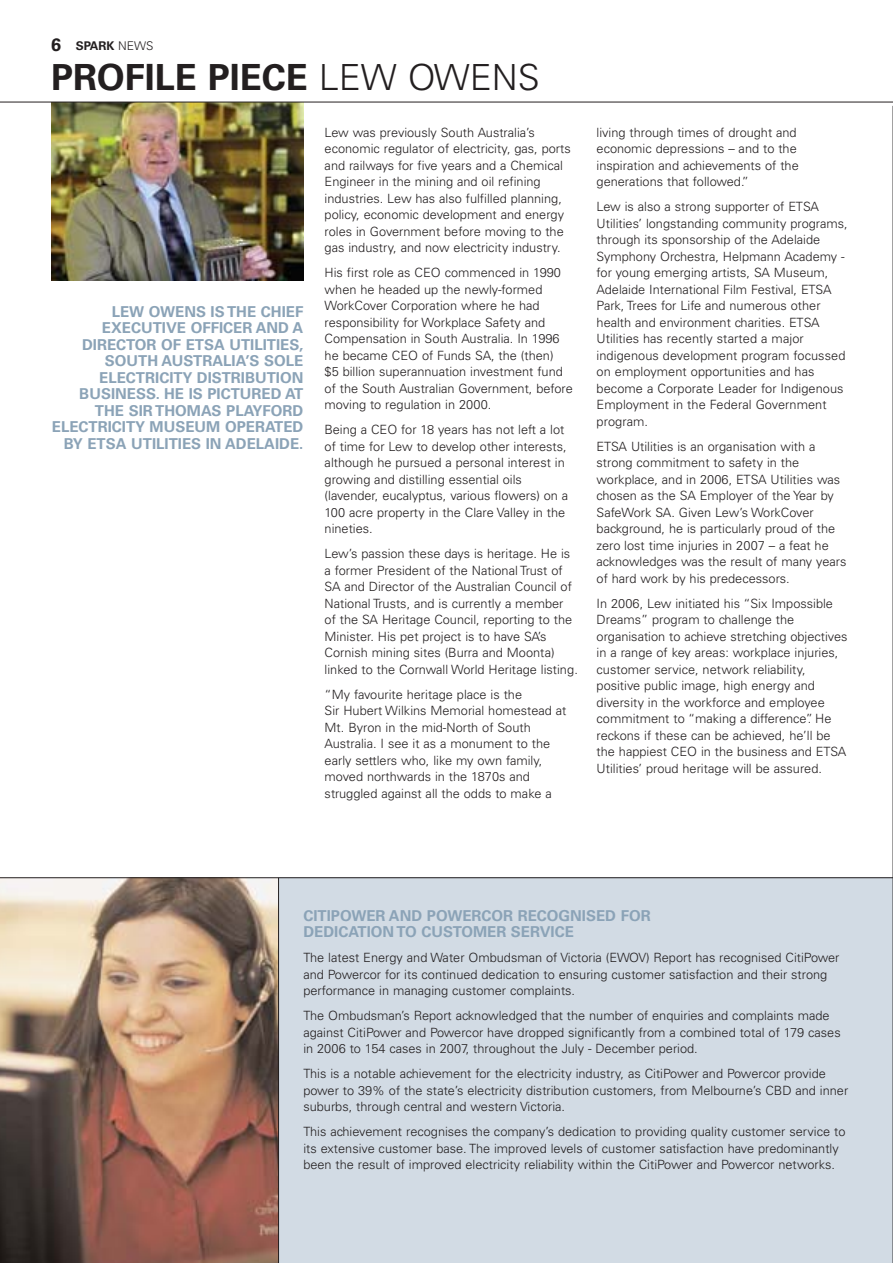
<style>
.page{position:relative;width:893px;height:1263px;background:#fff}
.page>*{position:absolute;margin:0;border:0;box-sizing:border-box;transform-origin:0 0}
.t1{font:700 36px "Univers";color:#231f20}
.t2{font:700 15px/16.5px "Univers";color:#8ba3b7;text-align:right}
.t3{font:300 12.75px/16.5px "Univers";color:#231f20}
.t4{font:700 12px "Univers";color:#231f20}
.s1{font-size:18px}
.s2{font-weight:300}
</style>
<div class="page">
<div style="left:278px;top:878px;width:615px;height:385px;background:#d2dbe4"></div>
<img style="left:51px;top:103px;width:252px;height:178px">
<img style="left:0;top:878px;width:278px;height:385px">
<hr style="left:0;top:102px;width:893px;height:1px;background:#231f20">
<hr style="left:278px;top:878px;width:1px;height:385px;background:#231f20">
<hr style="left:0;top:877px;width:893px;height:1px;background:#231f20">
<hr style="left:892px;top:106px;width:1px;height:1157px;background:#231f20">
<p class="t4" style="left:51px;top:41px;width:104px"><span class="s1">6</span> SPARK <span class="s2">NEWS</span></p>
<h1 class="t1" style="left:51px;top:64px;width:490px">PROFILE PIECE <span class="s2">LEW OWENS</span></h1>
<p class="t2" style="left:52px;top:305px;width:253px">LEW OWENS IS THE CHIEF<br>EXECUTIVE OFFICER AND A<br>DIRECTOR OF ETSA UTILITIES,<br>SOUTH AUSTRALIA’S SOLE<br>ELECTRICITY DISTRIBUTION<br>BUSINESS. HE IS PICTURED AT<br>THE SIR THOMAS PLAYFORD<br>ELECTRICITY MUSEUM OPERATED<br>BY ETSA UTILITIES IN ADELAIDE.</p>
<p class="t3" style="left:325px;top:125px;width:248px">Lew was previously South Australia’s economic regulator of electricity, gas, ports and railways for five years and a Chemical Engineer in the mining and oil refining industries. Lew has also fulfilled planning, policy, economic development and energy roles in Government before moving to the gas industry, and now electricity industry.</p>
<p class="t3" style="left:325px;top:266px;width:250px">His first role as CEO commenced in 1990 when he headed up the newly-formed WorkCover Corporation where he had responsibility for Workplace Safety and Compensation in South Australia. In 1996 he became CEO of Funds SA, the (then)<br>$5 billion superannuation investment fund of the South Australian Government, before moving to regulation in 2000.</p>
<p class="t3" style="left:325px;top:423px;width:245px">Being a CEO for 18 years has not left a lot of time for Lew to develop other interests, although he pursued a personal interest in growing and distilling essential oils (lavender, eucalyptus, various flowers) on a 100 acre property in the Clare Valley in the nineties.</p>
<p class="t3" style="left:325px;top:547px;width:255px">Lew’s passion these days is heritage. He is a former President of the National Trust of SA and Director of the Australian Council of National Trusts, and is currently a member of the SA Heritage Council, reporting to the Minister. His pet project is to have SA’s Cornish mining sites (Burra and Moonta) linked to the Cornwall World Heritage listing.</p>
<p class="t3" style="left:325px;top:687px;width:243px">“My favourite heritage place is the<br>Sir Hubert Wilkins Memorial homestead at Mt. Byron in the mid-North of South Australia. I see it as a monument to the early settlers who, like my own family, moved northwards in the 1870s and struggled against all the odds to make a</p>
<p class="t3" style="left:596px;top:125px;width:204px">living through times of drought and economic depressions – and to the inspiration and achievements of the generations that followed.”</p>
<p class="t3" style="left:596px;top:200px;width:253px">Lew is also a strong supporter of ETSA Utilities’ longstanding community programs, through its sponsorship of the Adelaide Symphony Orchestra, Helpmann Academy - for young emerging artists, SA Museum, Adelaide International Film Festival, ETSA Park, Trees for Life and numerous other health and environment charities. ETSA Utilities has recently started a major indigenous development program focussed on employment opportunities and has become a Corporate Leader for Indigenous Employment in the Federal Government program.</p>
<p class="t3" style="left:596px;top:439px;width:251px">ETSA Utilities is an organisation with a strong commitment to safety in the workplace, and in 2006, ETSA Utilities was chosen as the SA Employer of the Year by SafeWork SA. Given Lew’s WorkCover background, he is particularly proud of the zero lost time injuries in 2007 – a feat he acknowledges was the result of many years of hard work by his predecessors.</p>
<p class="t3" style="left:596px;top:596px;width:252px">In 2006, Lew initiated his “Six Impossible Dreams” program to challenge the organisation to achieve stretching objectives in a range of key areas: workplace injuries, customer service, network reliability, positive public image, high energy and diversity in the workforce and employee commitment to “making a difference”. He reckons if these can be achieved, he’ll be the happiest CEO in the business and ETSA Utilities’ proud heritage will be assured.</p>
<p class="t2" style="left:303px;top:909px;width:349px;text-align:left">CITIPOWER AND POWERCOR RECOGNISED FOR<br>DEDICATION TO CUSTOMER SERVICE</p>
<p class="t3" style="left:303px;top:951px;width:538px">The latest Energy and Water Ombudsman of Victoria (EWOV) Report has recognised CitiPower and Powercor for its continued dedication to ensuring customer satisfaction and their strong performance in managing customer complaints.</p>
<p class="t3" style="left:303px;top:1009px;width:539px">The Ombudsman’s Report acknowledged that the number of enquiries and complaints made against CitiPower and Powercor have dropped significantly from a combined total of 179 cases in 2006 to 154 cases in 2007, throughout the July - December period.</p>
<p class="t3" style="left:303px;top:1067px;width:546px">This is a notable achievement for the electricity industry, as CitiPower and Powercor provide power to 39% of the state’s electricity distribution customers, from Melbourne’s CBD and inner suburbs, through central and western Victoria.</p>
<p class="t3" style="left:303px;top:1125px;width:544px">This achievement recognises the company’s dedication to providing quality customer service to its extensive customer base. The improved levels of customer satisfaction have predominantly been the result of improved electricity reliability within the CitiPower and Powercor networks.</p>
</div>
